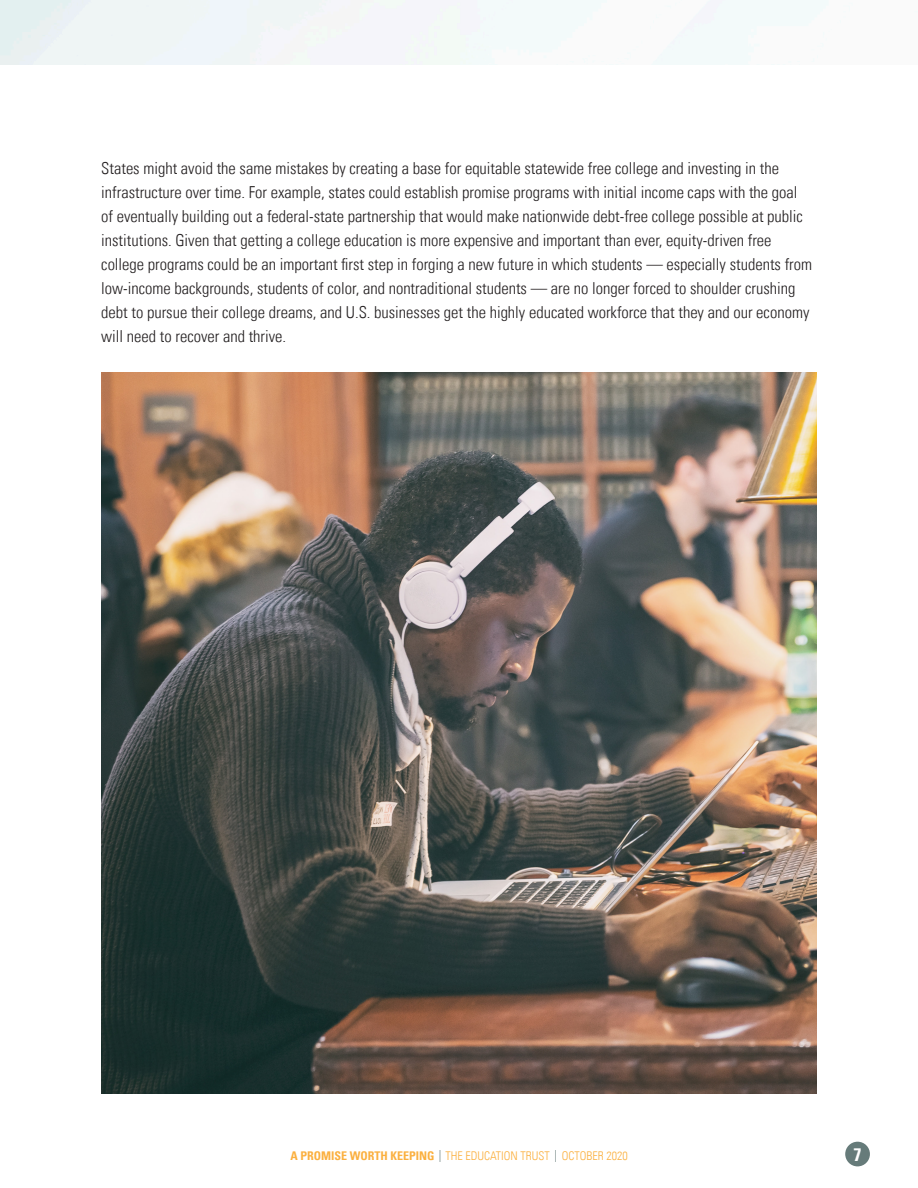
<style>
.page{position:relative;width:918px;height:1188px;background:#fff}
.page>*{position:absolute;margin:0;border:0;box-sizing:border-box;transform-origin:0 0}
.t1{font:700 condensed 18px "Univers LT";color:#fff}
.BODY{font:300 condensed 16.5px/24px "Univers LT";color:#231f20}
.t2{font:300 condensed 12px "Univers LT";color:#fbb03f}
.s1{font-weight:700}
.s2{font-family:"Univers";font-weight:700;color:#667b7a}
</style>
<div class="page">
<div style="left:845px;top:1142px;width:25px;height:24px;background:#667b7a;border-radius:50%"></div>
<img style="left:101px;top:373px;width:716px;height:721px">
<p class="BODY" style="left:101px;top:156px;width:712px">States might avoid the same mistakes by creating a base for equitable statewide free college and investing in the infrastructure over time. For example, states could establish promise programs with initial income caps with the goal of eventually building out a federal-state partnership that would make nationwide debt-free college possible at public institutions. Given that getting a college education is more expensive and important than ever, equity-driven free college programs could be an important first step in forging a new future in which students — especially students from low-income backgrounds, students of color, and nontraditional students — are no longer forced to shoulder crushing debt to pursue their college dreams, and U.S. businesses get the highly educated workforce that they and our economy will need to recover and thrive.</p>
<p class="t2" style="left:290px;top:1149px;width:339px"><span class="s1">A PROMISE WORTH KEEPING</span> <span class="s2">|</span> THE EDUCATION TRUST <span class="s2">|</span> OCTOBER 2020</p>
<p class="t1" style="left:854px;top:1144px;width:9px">7</p>
</div>
